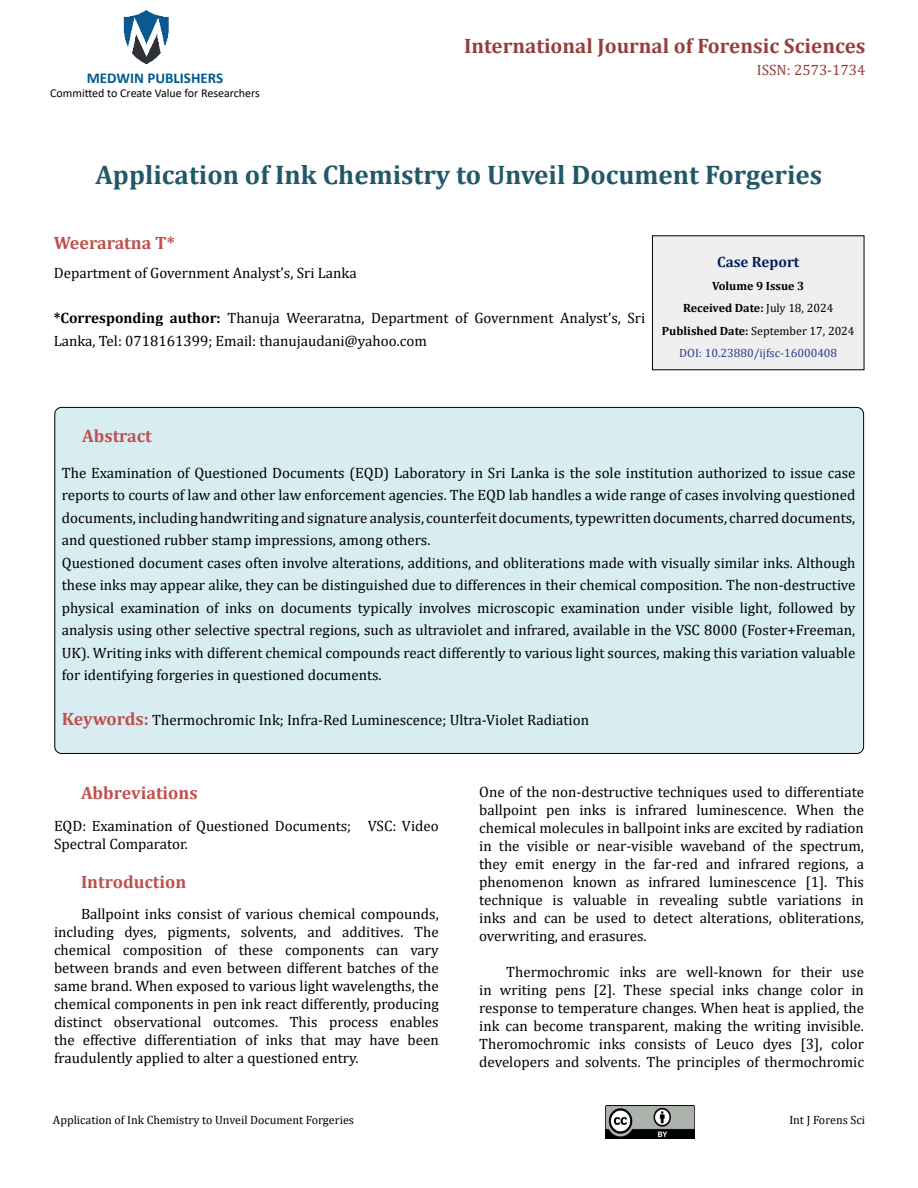
<style>
.page{position:relative;width:918px;height:1188px;background:#fff}
.page>*{position:absolute;margin:0;border:0;box-sizing:border-box;transform-origin:0 0}
.t1{font:700 27px "Cambria";color:#215868}
.t2{font:700 21px "Cambria";color:#953f3c}
.t3{font:700 18px "Cambria";color:#c0504d}
.t4{font:15px/18px "Cambria";color:#000}
.t5{font:700 15px "Calibri";color:#005991}
.t6{font:15px "Cambria";color:#953f3c}
.t7{font:700 15px "Cambria";color:#002060}
.t8{font:700 12px/22.5px "Cambria";color:#000;text-align:center}
.t9{font:12px "Cambria";color:#000}
.t10{font:12px "Calibri";color:#000}
.s1{font-weight:700}
.s2{font-weight:400}
.s3{font-weight:400;color:#25408f}
.s4{font-weight:700;font-size:18px;color:#c0504d}
</style>
<div class="page">
<img style="left:123px;top:10px;width:46px;height:54px">
<img style="left:606px;top:1105px;width:88px;height:34px">
<div style="left:652px;top:236px;width:212px;height:134px;background:#efefef"></div>
<div style="left:55px;top:407px;width:809px;height:346px;background:#d8edf2;border-radius:7px"></div>
<p class="t5" style="left:87px;top:67px;width:138px">MEDWIN PUBLISHERS</p>
<p class="t10" style="left:50px;top:85px;width:211px">Committed to Create Value for Researchers</p>
<h2 class="t2" style="left:464px;top:31px;width:403px">International Journal of Forensic Sciences</h2>
<p class="t6" style="left:757px;top:62px;width:110px">ISSN: 2573-1734</p>
<h1 class="t1" style="left:95px;top:156px;width:728px">Application of Ink Chemistry to Unveil Document Forgeries</h1>
<p class="t3" style="left:54px;top:230px;width:123px">Weeraratna T*</p>
<p class="t4" style="left:54px;top:264px;width:304px">Department of Government Analyst’s, Sri Lanka</p>
<p class="t4" style="left:54px;top:307px;width:593px;line-height:22.5px"><span class="s1">*Corresponding author:</span> Thanuja Weeraratna, Department of Government Analyst’s, Sri<br>Lanka, Tel: 0718161399; Email: thanujaudani@yahoo.com</p>
<p class="t7" style="left:717px;top:252px;width:84px">Case Report</p>
<p class="t8" style="left:662px;top:274px;width:194px">Volume 9 Issue 3<br>Received Date: <span class="s2">July 18, 2024<br></span>Published Date: <span class="s2">September 17, 2024<br></span><span class="s3">DOI: 10.23880/ijfsc-16000408</span></p>
<p class="t3" style="left:82px;top:423px;width:71px">Abstract</p>
<p class="t4" style="left:62px;top:462px;width:795px;line-height:22.5px">The Examination of Questioned Documents (EQD) Laboratory in Sri Lanka is the sole institution authorized to issue case reports to courts of law and other law enforcement agencies. The EQD lab handles a wide range of cases involving questioned documents, including handwriting and signature analysis, counterfeit documents, typewritten documents, charred documents, and questioned rubber stamp impressions, among others.<br>Questioned document cases often involve alterations, additions, and obliterations made with visually similar inks. Although these inks may appear alike, they can be distinguished due to differences in their chemical composition. The non-destructive physical examination of inks on documents typically involves microscopic examination under visible light, followed by analysis using other selective spectral regions, such as ultraviolet and infrared, available in the VSC 8000 (Foster+Freeman, UK). Writing inks with different chemical compounds react differently to various light sources, making this variation valuable for identifying forgeries in questioned documents.</p>
<p class="t4" style="left:62px;top:711px;width:529px"><span class="s4">Keywords:</span> Thermochromic Ink; Infra-Red Luminescence; Ultra-Violet Radiation</p>
<p class="t3" style="left:81px;top:780px;width:118px">Abbreviations</p>
<p class="t4" style="left:54px;top:816px;width:386px">EQD: Examination of Questioned Documents; VSC: Video<br>Spectral Comparator.</p>
<p class="t3" style="left:81px;top:869px;width:107px">Introduction</p>
<p class="t4" style="left:54px;top:905px;width:386px;text-align:justify;text-indent:27px">Ballpoint inks consist of various chemical compounds, including dyes, pigments, solvents, and additives. The chemical composition of these components can vary between brands and even between different batches of the same brand. When exposed to various light wavelengths, the chemical components in pen ink react differently, producing distinct observational outcomes. This process enables the effective differentiation of inks that may have been fraudulently applied to alter a questioned entry.</p>
<p class="t4" style="left:479px;top:783px;width:386px;text-align:justify">One of the non-destructive techniques used to differentiate ballpoint pen inks is infrared luminescence. When the chemical molecules in ballpoint inks are excited by radiation in the visible or near-visible waveband of the spectrum, they emit energy in the far-red and infrared regions, a phenomenon known as infrared luminescence [1]. This technique is valuable in revealing subtle variations in inks and can be used to detect alterations, obliterations, overwriting, and erasures.</p>
<p class="t4" style="left:479px;top:963px;width:386px;text-align:justify;text-indent:27px">Thermochromic inks are well-known for their use in writing pens [2]. These special inks change color in response to temperature changes. When heat is applied, the ink can become transparent, making the writing invisible.<br>Theromochromic inks consists of Leuco dyes [3], color developers and solvents. The principles of thermochromic</p>
<p class="t9" style="left:53px;top:1113px;width:303px">Application of Ink Chemistry to Unveil Document Forgeries</p>
<p class="t9" style="left:789px;top:1113px;width:77px">Int J Forens Sci</p>
</div>
